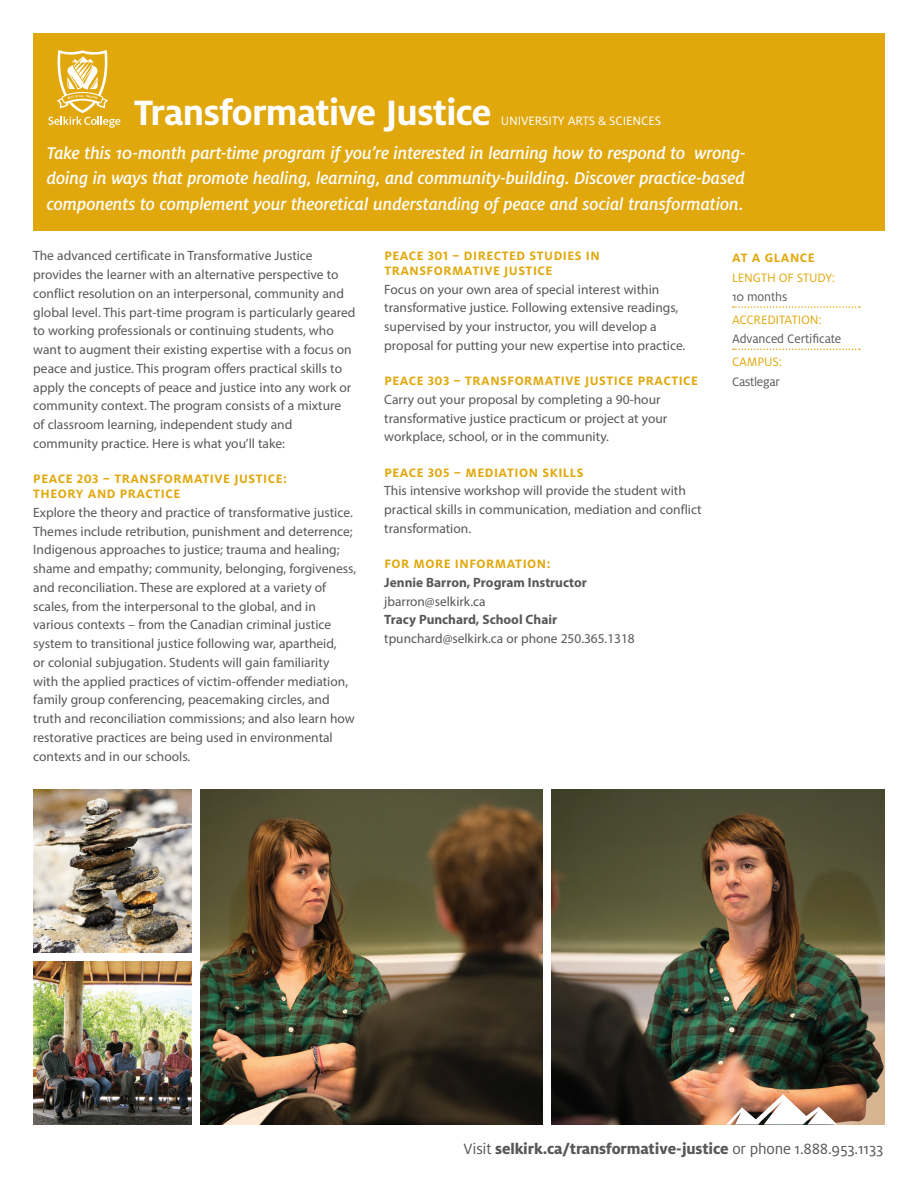
<style>
.page{position:relative;width:918px;height:1188px;background:#fff}
.page>*{position:absolute;margin:0;border:0;box-sizing:border-box;transform-origin:0 0}
.t1{font:700 39px "Milo OT";letter-spacing:-.025em;color:#fff}
.t2{font:italic 500 18.75px/25.5px "Milo OT";letter-spacing:-.01em;color:#fff;text-align:justify}
.t3{font:800 16.5px "Milo OT";letter-spacing:-.01em;color:#57585a}
.t4{font:13.5px/18.8px "Myriad Pro";color:#57585a}
.t5{font:700 13.5px/15px "Milo OT";letter-spacing:.04em;color:#e1a80e}
.t6{font:700 13.5px "Myriad Pro";color:#57585a}
.t7{font:13.5px "Milo OT";letter-spacing:-.01em;color:#57585a}
.t8{font:13.5px "Milo OT";letter-spacing:-.01em;color:#e1a80e}
.t9{font:13.5px "Milo OT";letter-spacing:-.01em;color:#fff}
.s1{font-weight:400}
</style>
<div class="page">
<img style="left:551px;top:790px;width:333px;height:334px">
<div style="left:33px;top:34px;width:852px;height:197px;background:#e1a80e"></div>
<img style="left:34px;top:961px;width:158px;height:163px">
<img style="left:34px;top:790px;width:158px;height:163px">
<img style="left:201px;top:790px;width:341px;height:334px">
<svg style="left:48px;top:50px;width:72px;height:78px"></svg>
<svg style="left:726px;top:1094px;width:111px;height:31px"></svg>
<svg style="left:733px;top:306px;width:127px;height:2px"></svg>
<svg style="left:733px;top:349px;width:127px;height:1px"></svg>
<h1 class="t1" style="left:134px;top:90px;width:359px">Transformative Justice</h1>
<p class="t9" style="left:501px;top:113px;width:162px">UNIVERSITY ARTS &amp; SCIENCES</p>
<p class="t2" style="left:47px;top:140px;width:701px">Take this 10-month part-time program if you’re interested in learning how to respond to wrong&shy;doing in ways that promote healing, learning, and community-building. Discover practice-based components to complement your theoretical understanding of peace and social transformation.</p>
<p class="t4" style="left:33px;top:246px;width:324px">The advanced certificate in Transformative Justice provides the learner with an alternative perspective to conflict resolution on an interpersonal, community and global level. This part-time program is particularly geared to working professionals or continuing students, who want to augment their existing expertise with a focus on peace and justice. This program offers practical skills to apply the concepts of peace and justice into any work or community context. The program consists of a mixture of classroom learning, independent study and community practice. Here is what you’ll take:</p>
<p class="t5" style="left:33px;top:471px;width:255px">PEACE 203 – TRANSFORMATIVE JUSTICE:<br>THEORY AND PRACTICE</p>
<p class="t4" style="left:33px;top:503px;width:324px">Explore the theory and practice of transformative justice.<br>Themes include retribution, punishment and deterrence; Indigenous approaches to justice; trauma and healing; shame and empathy; community, belonging, forgiveness, and reconciliation. These are explored at a variety of scales, from the interpersonal to the global, and in various contexts – from the Canadian criminal justice system to transitional justice following war, apartheid,<br>or colonial subjugation. Students will gain familiarity with the applied practices of victim-offender mediation, family group conferencing, peacemaking circles, and truth and reconciliation commissions; and also learn how restorative practices are being used in environmental contexts and in our schools.</p>
<p class="t5" style="left:384px;top:248px;width:217px">PEACE 301 – DIRECTED STUDIES IN<br>TRANSFORMATIVE JUSTICE</p>
<p class="t4" style="left:384px;top:279px;width:303px">Focus on your own area of special interest within transformative justice. Following extensive readings, supervised by your instructor, you will develop a proposal for putting your new expertise into practice.</p>
<p class="t5" style="left:384px;top:373px;width:315px">PEACE 303 – TRANSFORMATIVE JUSTICE PRACTICE</p>
<p class="t4" style="left:384px;top:390px;width:285px">Carry out your proposal by completing a 90-hour transformative justice practicum or project at your workplace, school, or in the community.</p>
<p class="t5" style="left:384px;top:465px;width:201px">PEACE 305 – MEDIATION SKILLS</p>
<p class="t4" style="left:384px;top:481px;width:319px">This intensive workshop will provide the student with practical skills in communication, mediation and conflict transformation.</p>
<p class="t5" style="left:384px;top:556px;width:168px">FOR MORE INFORMATION:</p>
<p class="t6" style="left:384px;top:573px;width:204px">Jennie Barron, Program Instructor</p>
<p class="t4" style="left:384px;top:591px;width:103px">jbarron@selkirk.ca</p>
<p class="t6" style="left:384px;top:611px;width:174px">Tracy Punchard, School Chair</p>
<p class="t4" style="left:384px;top:629px;width:252px">tpunchard@selkirk.ca or phone 250.365.1318</p>
<p class="t5" style="left:732px;top:250px;width:84px">AT A GLANCE</p>
<p class="t8" style="left:732px;top:270px;width:105px">LENGTH OF STUDY:</p>
<p class="t7" style="left:732px;top:290px;width:57px">10 months</p>
<p class="t8" style="left:732px;top:312px;width:91px">ACCREDITATION:</p>
<p class="t7" style="left:732px;top:332px;width:111px">Advanced Certificate</p>
<p class="t8" style="left:732px;top:354px;width:52px">CAMPUS:</p>
<p class="t7" style="left:732px;top:374px;width:49px">Castlegar</p>
<p class="t3" style="left:463px;top:1140px;width:421px"><span class="s1">Visit</span> selkirk.ca/transformative-justice <span class="s1">or phone 1.888.953.1133</span></p>
</div>
